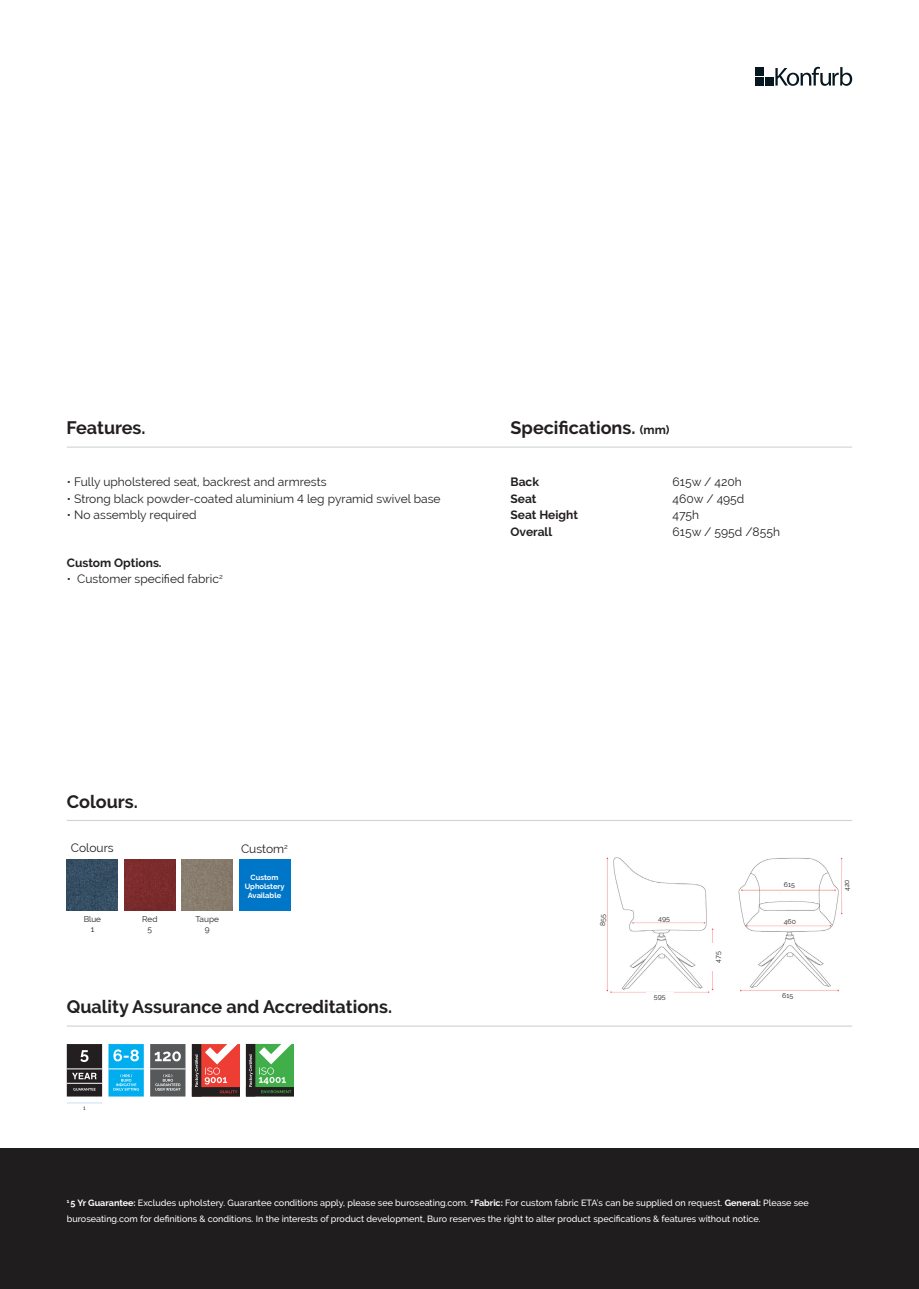
<style>
.page{position:relative;width:919px;height:1289px;background:#fff}
.page>*{position:absolute;margin:0;border:0;box-sizing:border-box;transform-origin:0 0}
.t1{font:700 18px "Raleway";color:#231f20}
.Chair_Features__Tags__-_Description{font:12px "Raleway";color:#231f20}
.Chair_Features__Tags__-_Description-2{font:700 12px "Raleway";color:#231f20}
.Chair_Description_-_Heading{font:700 12px "Raleway";color:#231f20}
.t2{font:500 9px/16.5px "Raleway";color:#fff}
.t3{font:8.25px "Raleway";color:#231f20}
.t4{font:700 7.5px "Raleway";color:#fff}
.t5{font:6.9px "Raleway";color:#231f20}
.t6{font:6px "Raleway";color:#231f20}
.s1{font-size:12px}
.s2{font-weight:700}
</style>
<div class="page">
<div style="left:0;top:1148px;width:918px;height:140px;background:#201d1f"></div>
<hr style="left:67px;top:446px;width:785px;height:1px;background:#d1d2d4">
<div style="left:755px;top:67px;width:8px;height:8px;background:#071720"></div>
<div style="left:755px;top:77px;width:8px;height:9px;background:#071720"></div>
<div style="left:765px;top:77px;width:8px;height:9px;background:#071720"></div>
<svg style="left:775px;top:67px;width:77px;height:19px"></svg>
<hr style="left:67px;top:1025px;width:785px;height:1px;background:#d1d2d4">
<hr style="left:67px;top:819px;width:785px;height:2px;background:#d1d2d4">
<img style="left:606px;top:857px;width:108px;height:135px">
<hr style="left:67px;top:1102px;width:35px;height:1px;background:#cde2f5">
<div style="left:68px;top:1044px;width:33px;height:51px;background:#231f20"></div>
<div style="left:67px;top:1044px;width:35px;height:52px;border:2px solid #231f20"></div>
<svg style="left:73px;top:1088px;width:23px;height:2px"></svg>
<svg style="left:72px;top:1072px;width:24px;height:7px"></svg>
<svg style="left:80px;top:1050px;width:8px;height:11px"></svg>
<hr style="left:67px;top:1068px;width:35px;height:1px;background:#fff">
<hr style="left:67px;top:1082px;width:35px;height:1px;background:#fff">
<div style="left:109px;top:1044px;width:34px;height:51px;background:#00aeef"></div>
<div style="left:108px;top:1044px;width:36px;height:52px;border:2px solid #00aeef"></div>
<svg style="left:113px;top:1074px;width:26px;height:16px"></svg>
<svg style="left:113px;top:1049px;width:26px;height:12px"></svg>
<hr style="left:108px;top:1068px;width:36px;height:1px;background:#fff">
<div style="left:151px;top:1044px;width:34px;height:51px;background:#57585a"></div>
<div style="left:150px;top:1044px;width:35px;height:52px;border:2px solid #57585a"></div>
<svg style="left:155px;top:1074px;width:26px;height:16px"></svg>
<svg style="left:155px;top:1051px;width:26px;height:10px"></svg>
<hr style="left:150px;top:1068px;width:35px;height:1px;background:#fff">
<div style="left:712px;top:943px;width:8px;height:27px;background:#fff"></div>
<svg style="left:246px;top:1043px;width:47px;height:53px;background:#59915d"></svg>
<svg style="left:192px;top:1044px;width:47px;height:52px;background:#b1534e"></svg>
<div style="left:124px;top:859px;width:51px;height:51px;background:#7b2b2c"></div>
<img style="left:67px;top:859px;width:51px;height:51px">
<div style="left:660px;top:914px;width:20px;height:7px;background:#fff"></div>
<div style="left:654px;top:914px;width:19px;height:6px;background:#fff"></div>
<img style="left:738px;top:857px;width:105px;height:135px">
<div style="left:841px;top:871px;width:8px;height:27px;background:#fff"></div>
<div style="left:773px;top:991px;width:28px;height:6px;background:#fff"></div>
<div style="left:781px;top:917px;width:19px;height:8px;background:#fff"></div>
<div style="left:780px;top:916px;width:19px;height:7px;background:#fff"></div>
<div style="left:781px;top:862px;width:20px;height:8px;background:#fff"></div>
<div style="left:779px;top:880px;width:19px;height:7px;background:#fff"></div>
<img style="left:181px;top:859px;width:51px;height:51px">
<div style="left:239px;top:859px;width:51px;height:51px;background:#0076c8"></div>
<hr style="left:780px;top:891px;width:16px;height:4px;background:#fff">
<h1 class="t1" style="left:66px;top:417px;width:81px">Features.</h1>
<p class="Chair_Features__Tags__-_Description" style="left:67px;top:475px;width:261px">• Fully upholstered seat, backrest and armrests</p>
<p class="Chair_Features__Tags__-_Description" style="left:67px;top:491px;width:375px">• Strong black powder-coated aluminium 4 leg pyramid swivel base</p>
<p class="Chair_Features__Tags__-_Description" style="left:67px;top:508px;width:131px">• No assembly required</p>
<p class="Chair_Description_-_Heading" style="left:67px;top:556px;width:96px">Custom Options.</p>
<p class="Chair_Features__Tags__-_Description" style="left:67px;top:572px;width:157px">• Customer specified fabric<sup>2</sup></p>
<h1 class="t1" style="left:510px;top:417px;width:160px">Specifications. <span class="s1">(mm)</span></h1>
<p class="Chair_Features__Tags__-_Description-2" style="left:510px;top:475px;width:30px">Back</p>
<p class="Chair_Features__Tags__-_Description" style="left:672px;top:475px;width:71px">615w / 420h</p>
<p class="Chair_Features__Tags__-_Description-2" style="left:510px;top:492px;width:27px">Seat</p>
<p class="Chair_Features__Tags__-_Description" style="left:672px;top:491px;width:73px">460w / 495d</p>
<p class="Chair_Features__Tags__-_Description-2" style="left:510px;top:508px;width:69px">Seat Height</p>
<p class="Chair_Features__Tags__-_Description" style="left:672px;top:508px;width:28px">475h</p>
<p class="Chair_Features__Tags__-_Description-2" style="left:510px;top:525px;width:43px">Overall</p>
<p class="Chair_Features__Tags__-_Description" style="left:672px;top:524px;width:109px">615w / 595d /855h</p>
<h1 class="t1" style="left:67px;top:791px;width:72px">Colours.</h1>
<p class="Chair_Features__Tags__-_Description" style="left:71px;top:840px;width:44px">Colours</p>
<p class="Chair_Features__Tags__-_Description" style="left:241px;top:841px;width:48px">Custom<sup>2</sup></p>
<p class="t4" style="left:250px;top:872px;width:29px">Custom</p>
<p class="t4" style="left:245px;top:881px;width:41px">Upholstery</p>
<p class="t4" style="left:248px;top:890px;width:35px">Available</p>
<p class="t3" style="left:84px;top:914px;width:19px">Blue</p>
<p class="t3" style="left:91px;top:924px;width:5px">1</p>
<p class="t3" style="left:142px;top:914px;width:17px">Red</p>
<p class="t3" style="left:147px;top:924px;width:6px">5</p>
<p class="t3" style="left:195px;top:914px;width:25px">Taupe</p>
<p class="t3" style="left:205px;top:924px;width:6px">9</p>
<h1 class="t1" style="left:67px;top:996px;width:327px">Quality Assurance and Accreditations.</h1>
<p class="t6" style="left:83px;top:1104px;width:4px">1</p>
<p class="t5" style="left:598px;top:926px;width:13px;rotate:-90deg">855</p>
<p class="t5" style="left:658px;top:914px;width:13px">495</p>
<p class="t5" style="left:654px;top:992px;width:13px">595</p>
<p class="t5" style="left:713px;top:962px;width:13px;rotate:-90deg">475</p>
<p class="t5" style="left:783px;top:880px;width:13px">615</p>
<p class="t5" style="left:783px;top:917px;width:14px">460</p>
<p class="t5" style="left:782px;top:991px;width:13px">615</p>
<p class="t2" style="left:67px;top:1194px;width:743px"><sup>1</sup> <span class="s2">5 Yr Guarantee:</span> Excludes upholstery. Guarantee conditions apply, please see buroseating.com. <sup>2</sup> <span class="s2">Fabric:</span> For custom fabric ETA’s can be supplied on request. <span class="s2">General:</span> Please see buroseating.com for definitions &amp; conditions. In the interests of product development, Buro reserves the right to alter product specifications &amp; features without notice.</p>
<p class="t5" style="left:842px;top:891px;width:13px;rotate:-90deg">420</p>
</div>
